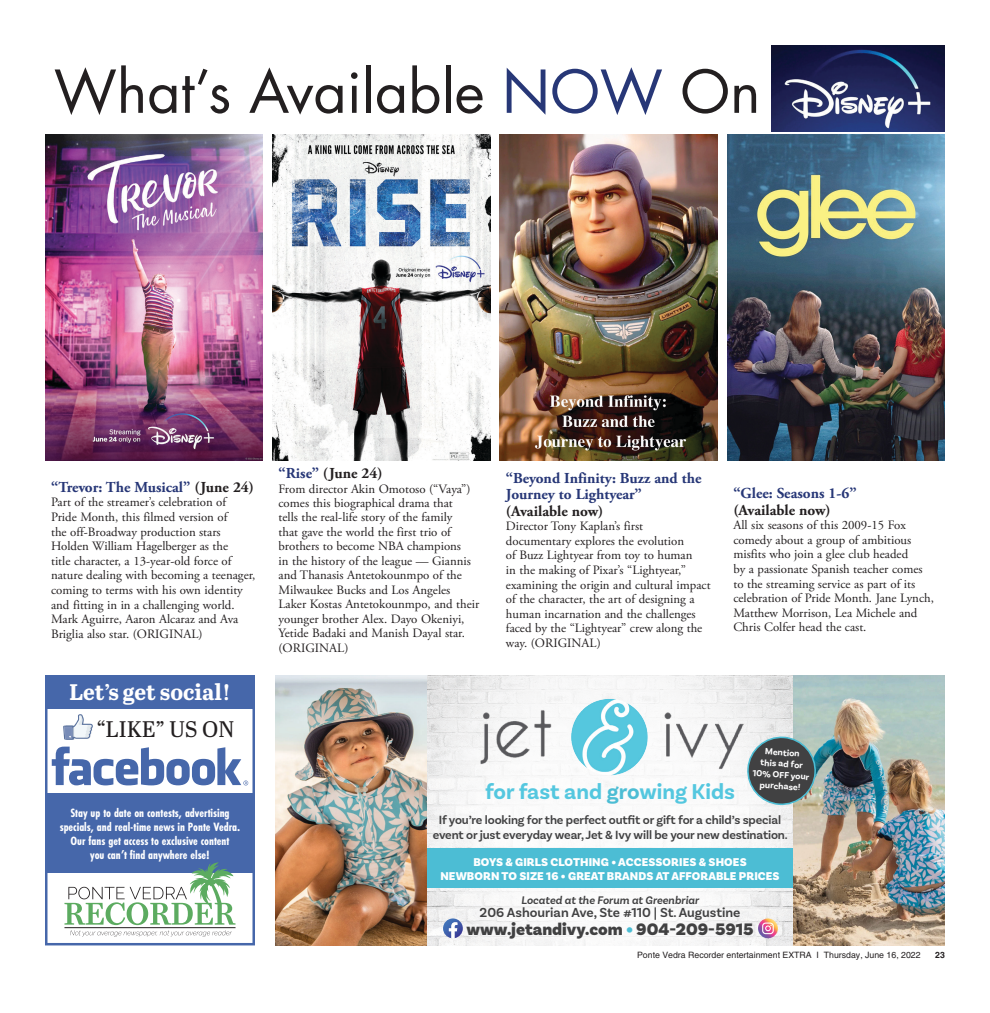
<style>
.page{position:relative;width:990px;height:1013px;background:#fff}
.page>*{position:absolute;margin:0;border:0;box-sizing:border-box;transform-origin:0 0}
.t1{font:57.5px "Futura Std";color:#231f20}
.t2{font:700 22.5px "Basic Sans";color:#54c7df}
.t3{font:700 22.5px "Abril Text";color:#fff}
.t4{font:22.5px "Abril Text";color:#231f20}
.t5{font:900 17.5px "Basic Sans";color:#414142}
.t6{font:700 15.25px/16.4px "Adobe Garamond Pro";color:#273777}
.t7{font:700 15.25px "Adobe Garamond Pro";color:#231f20}
.t8{font:600 13.75px "Basic Sans";color:#414142}
.t9{font:12.75px/14.6px "Adobe Garamond Pro";color:#231f20}
.t10{font:700 12.5px/13.8px "Futura PT Cond";color:#fff;text-align:center}
.t11{font:600 12.5px/15px "Basic Sans";letter-spacing:-.01em;color:#414142;text-align:center}
.t12{font:900 11.88px/13.8px "Basic Sans";letter-spacing:.01em;color:#fff;text-align:center}
.t13{font:italic 600 11.5px "Basic Sans";color:#414142}
.t14{font:700 9.38px/11.2px "Basic Sans";color:#fff;text-align:center}
.t15{font:8.75px "Helvetica";color:#231f20}
.t16{font:700 8.75px "Helvetica";color:#231f20}
.s1{color:#273777}
.s2{color:#231f20}
.s3{color:#4cbdd4}
</style>
<div class="page">
<img style="left:272px;top:135px;width:218px;height:326px">
<img style="left:45px;top:135px;width:218px;height:326px">
<img style="left:727px;top:135px;width:218px;height:326px">
<img style="left:500px;top:135px;width:218px;height:326px">
<img style="left:771px;top:45px;width:174px;height:87px">
<div style="left:45px;top:675px;width:210px;height:34px;background:#4667aa"></div>
<div style="left:45px;top:793px;width:210px;height:79px;background:#4667aa"></div>
<svg style="left:64px;top:862px;width:172px;height:74px"></svg>
<hr style="left:64px;top:927px;width:172px;height:1px;background:#231f20">
<svg style="left:52px;top:746px;width:196px;height:39px"></svg>
<svg style="left:63px;top:714px;width:30px;height:26px"></svg>
<div style="left:45px;top:675px;width:210px;height:270px;border:2px solid #4667aa"></div>
<svg style="left:426px;top:675px;width:368px;height:270px"></svg>
<div style="left:374px;top:848px;width:472px;height:40px;background:#4cbdd4"></div>
<img style="left:275px;top:675px;width:151px;height:270px">
<img style="left:794px;top:675px;width:151px;height:270px">
<img style="left:471px;top:694px;width:278px;height:82px">
<img style="left:569px;top:695px;width:83px;height:83px">
<svg style="left:745px;top:734px;width:73px;height:71px;background:#6a7474"></svg>
<svg style="left:443px;top:918px;width:20px;height:20px"></svg>
<svg style="left:758px;top:918px;width:20px;height:20px"></svg>
<svg style="left:762px;top:922px;width:12px;height:12px"></svg>
<h1 class="t1" style="left:54px;top:55px;width:708px">What’s Available <span class="s1">NOW</span> On</h1>
<p class="t6" style="left:51px;top:479px;width:204px">“Trevor: The Musical” <span class="s2">(June 24)</span></p>
<p class="t9" style="left:51px;top:495px;width:206px">Part of the streamer’s celebration of<br>Pride Month, this filmed version of<br>the off-Broadway production stars Holden William Hagelberger as the<br>title character, a 13-year-old force of nature dealing with becoming a teenager, coming to terms with his own identity and fitting in in a challenging world.<br>Mark Aguirre, Aaron Alcaraz and Ava Briglia also star. (ORIGINAL)</p>
<h2 class="t3" style="left:69px;top:675px;width:163px">Let’s get social!</h2>
<h2 class="t4" style="left:96px;top:712px;width:140px">“LIKE” US ON</h2>
<p class="t10" style="left:60px;top:806px;width:182px">Stay up to date on contests, advertising specials, and real-time news in Ponte Vedra.<br>Our fans get access to exclusive content<br>you can’t find anywhere else!</p>
<p class="t7" style="left:279px;top:464px;width:106px"><span class="s1">“Rise”</span> (June 24)</p>
<p class="t9" style="left:279px;top:481px;width:202px">From director Akin Omotoso (“Vaya”) comes this biographical drama that<br>tells the real-life story of the family<br>that gave the world the first trio of brothers to become NBA champions<br>in the history of the league — Giannis and Thanasis Antetokounmpo of the Milwaukee Bucks and Los Angeles Laker Kostas Antetokounmpo, and their younger brother Alex. Dayo Okeniyi, Yetide Badaki and Manish Dayal star. (ORIGINAL)</p>
<p class="t6" style="left:506px;top:470px;width:197px">“Beyond Infinity: Buzz and the<br>Journey to Lightyear”</p>
<p class="t7" style="left:506px;top:502px;width:99px">(Available now)</p>
<p class="t9" style="left:506px;top:519px;width:206px">Director Tony Kaplan’s first documentary explores the evolution<br>of Buzz Lightyear from toy to human<br>in the making of Pixar’s “Lightyear,” examining the origin and cultural impact of the character, the art of designing a human incarnation and the challenges faced by the “Lightyear” crew along the way. (ORIGINAL)</p>
<p class="t6" style="left:733px;top:485px;width:125px">“Glee: Seasons 1-6”</p>
<p class="t7" style="left:733px;top:501px;width:99px">(Available now)</p>
<p class="t9" style="left:733px;top:518px;width:202px">All six seasons of this 2009-15 Fox comedy about a group of ambitious misfits who join a glee club headed<br>by a passionate Spanish teacher comes to the streaming service as part of its celebration of Pride Month. Jane Lynch, Matthew Morrison, Lea Michele and Chris Colfer head the cast.</p>
<h2 class="t2" style="left:485px;top:777px;width:251px">for fast and <span class="s3">gro</span>wing Kids</h2>
<p class="t14" style="left:755px;top:745px;width:58px;rotate:4deg">Mention<br>this ad for<br>10% OFF your purchase!</p>
<p class="t11" style="left:433px;top:812px;width:356px">If you’re looking for the perfect outfit or gift for a child’s special event or just everyday wear, Jet &amp; Ivy will be your new destination.</p>
<p class="t12" style="left:440px;top:855px;width:341px">BOYS &amp; GIRLS CLOTHING • ACCESSORIES &amp; SHOES<br>NEWBORN TO SIZE 16 • GREAT BRANDS AT AFFORABLE PRICES</p>
<p class="t13" style="left:521px;top:893px;width:179px">Located at the Forum at Greenbriar</p>
<p class="t8" style="left:480px;top:904px;width:262px">206 Ashourian Ave, Ste #110 | St. Augustine</p>
<h3 class="t5" style="left:467px;top:918px;width:288px">www.jetandivy.com <span class="s3">•</span> 904-209-5915</h3>
<p class="t15" style="left:637px;top:949px;width:285px">Ponte Vedra Recorder entertainment EXTRA I Thursday, June 16, 2022</p>
<p class="t16" style="left:935px;top:949px;width:11px">23</p>
</div>
